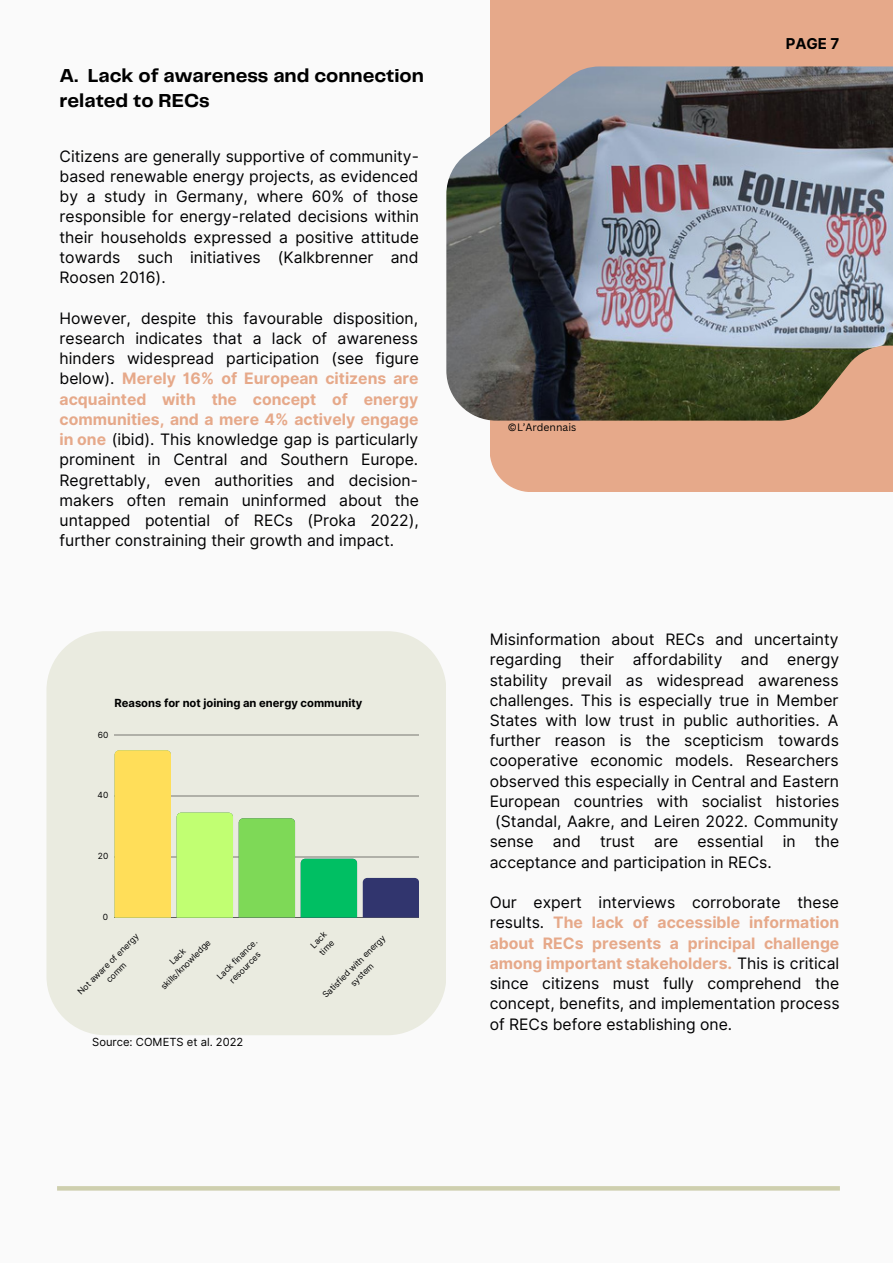
<style>
.page{position:relative;width:893px;height:1264px;background:#fff}
.page>*{position:absolute;margin:0;border:0;box-sizing:border-box;transform-origin:0 0}
.t1{font:700 19.5px "Telegraf";color:#000}
.t2{font:15.75px/20.2px "Inter";color:#000001;text-align:justify}
.t3{font:700 15px "Inter";color:#000}
.t4{font:700 11.25px "Inter";color:#000}
.t5{font:11.25px "Inter";color:#000}
.t6{font:10.5px "Canva Sans";color:#000}
.t7{font:8.4px/11.4px "Inter";color:#000001;text-align:center}
.s1{font-weight:700;color:#e6a98a}
</style>
<div class="page">
<div style="left:0;top:0;width:892px;height:1262px;background:#fafafa"></div>
<hr style="left:57px;top:1186px;width:782px;height:4px;background:#cecfae">
<div style="left:489px;top:0;width:403px;height:492px;background:#e6a98a"></div>
<svg style="left:46px;top:631px;width:400px;height:404px;background:#dee6cb"></svg>
<hr style="left:115px;top:734px;width:304px;height:1px;background:#000001">
<hr style="left:115px;top:795px;width:304px;height:1px;background:#000001">
<hr style="left:115px;top:856px;width:304px;height:1px;background:#000001">
<hr style="left:115px;top:917px;width:304px;height:1px;background:#000001">
<svg style="left:362px;top:877px;width:57px;height:5px"></svg>
<svg style="left:300px;top:858px;width:57px;height:5px"></svg>
<svg style="left:176px;top:812px;width:119px;height:11px"></svg>
<svg style="left:115px;top:750px;width:56px;height:5px"></svg>
<img style="left:446px;top:66px;width:446px;height:354px">
<p class="t1" style="left:60px;top:68px;width:366px">A. Lack of awareness and connection</p>
<p class="t1" style="left:60px;top:92px;width:151px">related to RECs</p>
<p class="t2" style="left:60px;top:146px;width:361px">Citizens are generally supportive of community&shy;based renewable energy projects, as evidenced by a study in Germany, where 60% of those responsible for energy-related decisions within their households expressed a positive attitude towards such initiatives (Kalkbrenner and Roosen 2016).</p>
<p class="t2" style="left:60px;top:308px;width:361px">However, despite this favourable disposition, research indicates that a lack of awareness hinders widespread participation (see figure below). <span class="s1">Merely 16% of European citizens are acquainted with the concept of energy communities, and a mere 4% actively engage in one</span> (ibid). This knowledge gap is particularly prominent in Central and Southern Europe.<br>Regrettably, even authorities and decision&shy;makers often remain uninformed about the untapped potential of RECs (Proka 2022), further constraining their growth and impact.</p>
<p class="t4" style="left:114px;top:696px;width:249px">Reasons for not joining an energy community</p>
<p class="t7" style="left:98px;top:729px;width:12px">60</p>
<p class="t7" style="left:98px;top:789px;width:12px">40</p>
<p class="t7" style="left:98px;top:850px;width:12px">20</p>
<p class="t7" style="left:103px;top:911px;width:7px">0</p>
<p class="t7" style="left:75px;top:989px;width:84px;rotate:-45deg">Not aware of energy comm</p>
<p class="t7" style="left:150px;top:975px;width:68px;rotate:-45deg">Lack<br>skil s/knowledge</p>
<p class="t7" style="left:214px;top:973px;width:55px;rotate:-45deg">Lack finance. resources</p>
<p class="t7" style="left:308px;top:942px;width:20px;text-align:left;rotate:-45deg">Lack time</p>
<p class="t7" style="left:320px;top:992px;width:86px;rotate:-45deg">Satisfied with energy system</p>
<p class="t5" style="left:92px;top:1035px;width:152px">Source: COMETS et al. 2022</p>
<p class="t6" style="left:508px;top:419px;width:70px">©L’Ardennais</p>
<p class="t3" style="left:785px;top:35px;width:55px">PAGE 7</p>
<p class="t2" style="left:489px;top:629px;width:350px">Misinformation about RECs and uncertainty</p>
<p class="t2" style="left:489px;top:649px;width:351px">regarding their affordability and energy</p>
<p class="t2" style="left:489px;top:669px;width:350px">stability prevail as widespread awareness</p>
<p class="t2" style="left:489px;top:690px;width:350px">challenges. This is especially true in Member</p>
<p class="t2" style="left:489px;top:710px;width:350px">States with low trust in public authorities. A</p>
<p class="t2" style="left:489px;top:730px;width:351px">further reason is the scepticism towards</p>
<p class="t2" style="left:489px;top:750px;width:350px">cooperative economic models. Researchers</p>
<p class="t2" style="left:489px;top:770px;width:351px">observed this especially in Central and Eastern</p>
<p class="t2" style="left:489px;top:791px;width:351px">European countries with socialist histories</p>
<p class="t2" style="left:495px;top:811px;width:345px">(Standal, Aakre, and Leiren 2022. Community</p>
<p class="t2" style="left:489px;top:831px;width:351px">sense and trust are essential in the</p>
<p class="t2" style="left:489px;top:851px;width:283px">acceptance and participation in RECs.</p>
<p class="t2" style="left:489px;top:892px;width:351px">Our expert interviews corroborate these results. <span class="s1">The lack of accessible information about RECs presents a principal challenge among important stakeholders.</span> This is critical since citizens must fully comprehend the concept, benefits, and implementation process of RECs before establishing one.</p>
</div>
